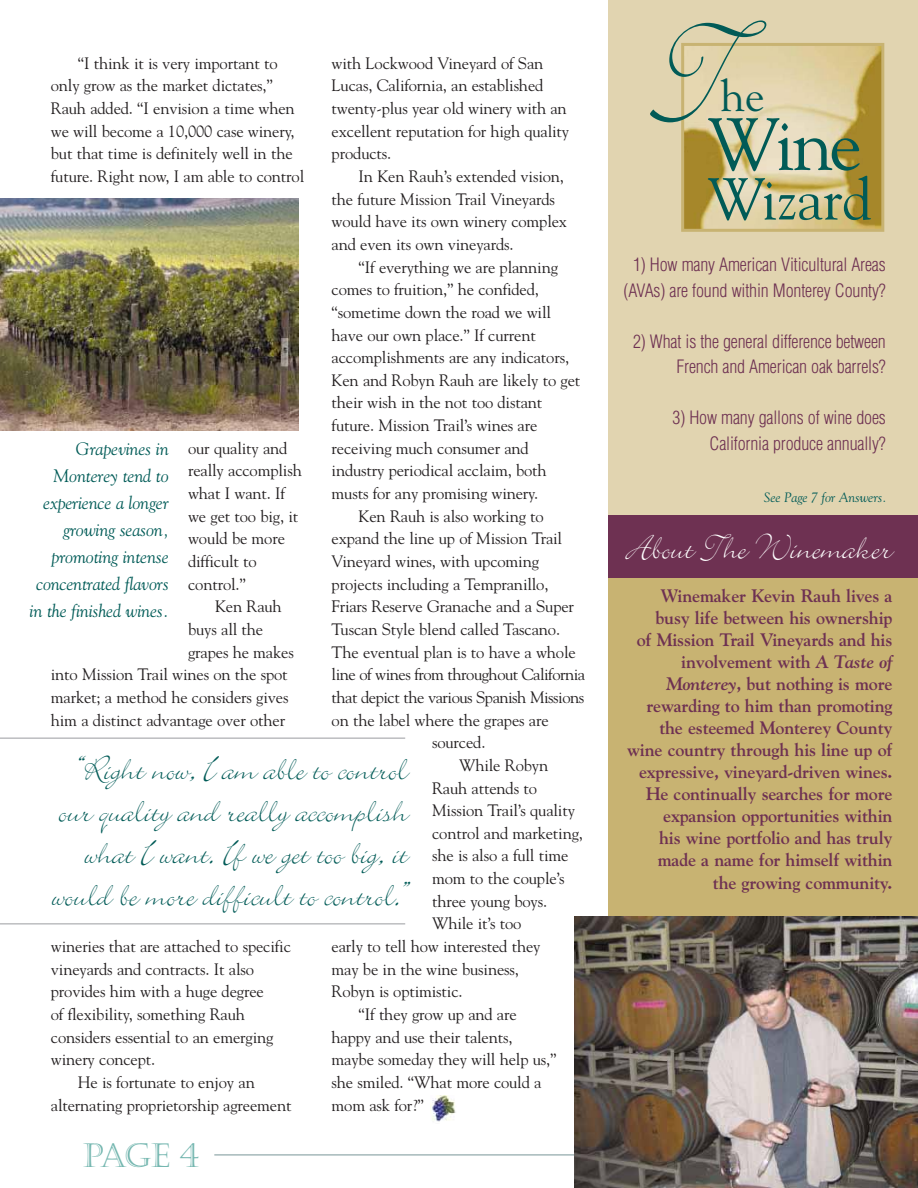
<style>
.page{position:relative;width:918px;height:1188px;background:#fff}
.page>*{position:absolute;margin:0;border:0;box-sizing:border-box;transform-origin:0 0}
.t1{font:146.85px "Bickley Script Plain";color:#015b57}
.t2{font:73.5px "Goudy";color:#015b57}
.t3{font:58.8px "Goudy";color:#015b57}
.t4{font:44.1px "Goudy";color:#015b57}
.t5{font:39px "Bickley Script Plain";letter-spacing:-.01em;color:#fff}
.t6{font:37.5px/42px "Bickley Script Plain";letter-spacing:-.005em;color:#015b57;text-align:right}
.t7{font:33px "Castellar";color:#75b7b0}
.t8{font:700 18px/22px "Goudy";letter-spacing:-.01em;color:#6e3152;text-align:right}
.t9{font:300 condensed 18px/25.5px "Helvetica";letter-spacing:-.01em;color:#6e3152;text-align:right}
.t10{font:italic 18px/27px "Goudy";letter-spacing:-.01em;color:#015b57;text-align:right}
.t11{font:16.5px/22.6px "Goudy";letter-spacing:-.01em;color:#231f20}
.t12{font:16.5px "Goudy";letter-spacing:-.03em;color:#231f20}
.t13{font:italic 13.5px "Goudy";letter-spacing:-.01em;color:#015b57}
.s1{font-style:italic}
</style>
<div class="page">
<hr style="left:214px;top:1154px;width:704px;height:2px;background:#a5b9ba">
<div style="left:609px;top:0;width:309px;height:822px;background:#e1d4b0"></div>
<div style="left:609px;top:535px;width:309px;height:653px;background:#c8b372"></div>
<div style="left:609px;top:515px;width:309px;height:63px;background:#6e3152"></div>
<img style="left:0;top:199px;width:298px;height:232px">
<img style="left:685px;top:47px;width:195px;height:181px">
<div style="left:681px;top:43px;width:203px;height:189px;border:3px solid #c8b372"></div>
<img style="left:575px;top:917px;width:343px;height:271px">
<img style="left:432px;top:1095px;width:24px;height:27px">
<hr style="left:0;top:737px;width:405px;height:2px;background:#bcbdc0">
<hr style="left:0;top:923px;width:405px;height:2px;background:#bcbdc0">
<p class="t11" style="left:332px;top:53px;width:239px">with Lockwood Vineyard of San<br>Lucas, California, an established twenty-plus year old winery with an excellent reputation for high quality products.</p>
<p class="t11" style="left:332px;top:166px;width:237px;text-indent:27px">In Ken Rauh’s extended vision, the future Mission Trail Vineyards would have its own winery complex and even its own vineyards.</p>
<p class="t11" style="left:359px;top:257px;width:201px">“If everything we are planning</p>
<p class="t11" style="left:332px;top:279px;width:209px">comes to fruition,” he confided,</p>
<p class="t11" style="left:332px;top:302px;width:221px">“sometime down the road we will</p>
<p class="t11" style="left:332px;top:325px;width:206px">have our own place.” If current</p>
<p class="t11" style="left:332px;top:347px;width:239px">accomplishments are any indicators,</p>
<p class="t11" style="left:332px;top:370px;width:250px">Ken and Robyn Rauh are likely to get</p>
<p class="t11" style="left:332px;top:393px;width:212px">their wish in the not too distant</p>
<p class="t11" style="left:332px;top:415px;width:207px">future. Mission Trail’s wines are</p>
<p class="t11" style="left:332px;top:438px;width:199px">receiving much consumer and</p>
<p class="t11" style="left:332px;top:461px;width:217px">industry periodical acclaim, both</p>
<p class="t11" style="left:332px;top:483px;width:208px">musts for any promising winery.</p>
<p class="t11" style="left:359px;top:506px;width:187px">Ken Rauh is also working to</p>
<p class="t11" style="left:332px;top:529px;width:232px">expand the line up of Mission Trail</p>
<p class="t11" style="left:332px;top:551px;width:209px">Vineyard wines, with upcoming</p>
<p class="t11" style="left:332px;top:574px;width:218px">projects including a Tempranillo,</p>
<p class="t11" style="left:332px;top:597px;width:244px">Friars Reserve Granache and a Super</p>
<p class="t11" style="left:332px;top:619px;width:230px">Tuscan Style blend called Tascano.</p>
<p class="t11" style="left:332px;top:642px;width:246px">The eventual plan is to have a whole</p>
<p class="t12" style="left:332px;top:668px;width:255px">line of wines from throughout California</p>
<p class="t12" style="left:332px;top:691px;width:254px">that depict the various Spanish Missions</p>
<p class="t11" style="left:332px;top:710px;width:219px">on the label where the grapes are</p>
<p class="t11" style="left:432px;top:732px;width:55px">sourced.</p>
<p class="t11" style="left:459px;top:755px;width:91px">While Robyn</p>
<p class="t11" style="left:432px;top:778px;width:106px">Rauh attends to</p>
<p class="t11" style="left:432px;top:800px;width:144px">Mission Trail’s quality</p>
<p class="t11" style="left:432px;top:823px;width:152px">control and marketing,</p>
<p class="t11" style="left:432px;top:846px;width:138px">she is also a full time</p>
<p class="t11" style="left:432px;top:868px;width:134px">mom to the couple’s</p>
<p class="t11" style="left:432px;top:891px;width:117px">three young boys.</p>
<p class="t11" style="left:432px;top:914px;width:91px">While it’s too</p>
<p class="t11" style="left:332px;top:936px;width:210px">early to tell how interested they</p>
<p class="t11" style="left:332px;top:959px;width:189px">may be in the wine business,</p>
<p class="t11" style="left:332px;top:982px;width:133px">Robyn is optimistic.</p>
<p class="t11" style="left:359px;top:1004px;width:160px">“If they grow up and are</p>
<p class="t11" style="left:332px;top:1027px;width:182px">happy and use their talents,</p>
<p class="t11" style="left:332px;top:1050px;width:226px">maybe someday they will help us,”</p>
<p class="t11" style="left:332px;top:1072px;width:211px">she smiled. “What more could a</p>
<p class="t11" style="left:332px;top:1095px;width:94px">mom ask for?”</p>
<p class="t11" style="left:51px;top:53px;width:255px;text-indent:27px">“I think it is very important to only grow as the market dictates,” Rauh added. “I envision a time when we will become a 10,000 case winery, but that time is definitely well in the future. Right now, I am able to control</p>
<p class="t11" style="left:188px;top:438px;width:115px">our quality and really accomplish what I want. If we get too big, it would be more difficult to control.”</p>
<p class="t11" style="left:215px;top:597px;width:68px">Ken Rauh</p>
<p class="t11" style="left:188px;top:619px;width:77px">buys all the</p>
<p class="t11" style="left:188px;top:642px;width:107px">grapes he makes</p>
<p class="t11" style="left:51px;top:665px;width:238px">into Mission Trail wines on the spot</p>
<p class="t11" style="left:51px;top:687px;width:239px">market; a method he considers gives</p>
<p class="t11" style="left:51px;top:710px;width:236px">him a distinct advantage over other</p>
<p class="t10" style="left:30px;top:437px;width:141px">Grapevines in<br>Monterey tend to experience a longer growing season, promoting intense concentrated flavors in the finished wines.</p>
<h3 class="t6" style="left:52px;top:745px;width:358px">“Right now, I am able to control our quality and really accomplish what I want. If we get too big, it would be more difficult to control.”</h3>
<p class="t11" style="left:51px;top:936px;width:242px">wineries that are attached to specific</p>
<p class="t11" style="left:51px;top:959px;width:205px">vineyards and contracts. It also</p>
<p class="t11" style="left:51px;top:982px;width:214px">provides him with a huge degree</p>
<p class="t11" style="left:51px;top:1004px;width:196px">of flexibility, something Rauh</p>
<p class="t11" style="left:51px;top:1027px;width:224px">considers essential to an emerging</p>
<p class="t11" style="left:51px;top:1050px;width:106px">winery concept.</p>
<p class="t11" style="left:78px;top:1072px;width:178px">He is fortunate to enjoy an</p>
<p class="t11" style="left:51px;top:1095px;width:242px">alternating proprietorship agreement</p>
<h3 class="t7" style="left:83px;top:1136px;width:118px">Page 4</h3>
<h1 class="t1" style="left:654px;top:-25px;width:87px">T</h1>
<h3 class="t4" style="left:721px;top:78px;width:46px">he</h3>
<h2 class="t2" style="left:707px;top:115px;width:156px">Wine</h2>
<h3 class="t3" style="left:707px;top:176px;width:166px">Wizard</h3>
<p class="t9" style="left:624px;top:254px;width:264px;text-align:center">1) How many American Viticultural Areas (AVAs) are found within Monterey County?</p>
<p class="t9" style="left:633px;top:330px;width:254px">2) What is the general difference between<br>French and American oak barrels?</p>
<p class="t9" style="left:673px;top:407px;width:215px">3) How many gallons of wine does<br>California produce annually?</p>
<p class="t13" style="left:764px;top:492px;width:124px">See Page 7 for Answers.</p>
<h3 class="t5" style="left:626px;top:521px;width:267px">About The Winemaker</h3>
<p class="t8" style="left:627px;top:586px;width:267px">Winemaker Kevin Rauh lives a busy life between his ownership<br>of Mission Trail Vineyards and his involvement with <span class="s1">A Taste of<br>Monterey</span>, but nothing is more rewarding to him than promoting the esteemed Monterey County wine country through his line up of expressive, vineyard-driven wines.<br>He continually searches for more expansion opportunities within<br>his wine portfolio and has truly made a name for himself within<br>the growing community.</p>
</div>
